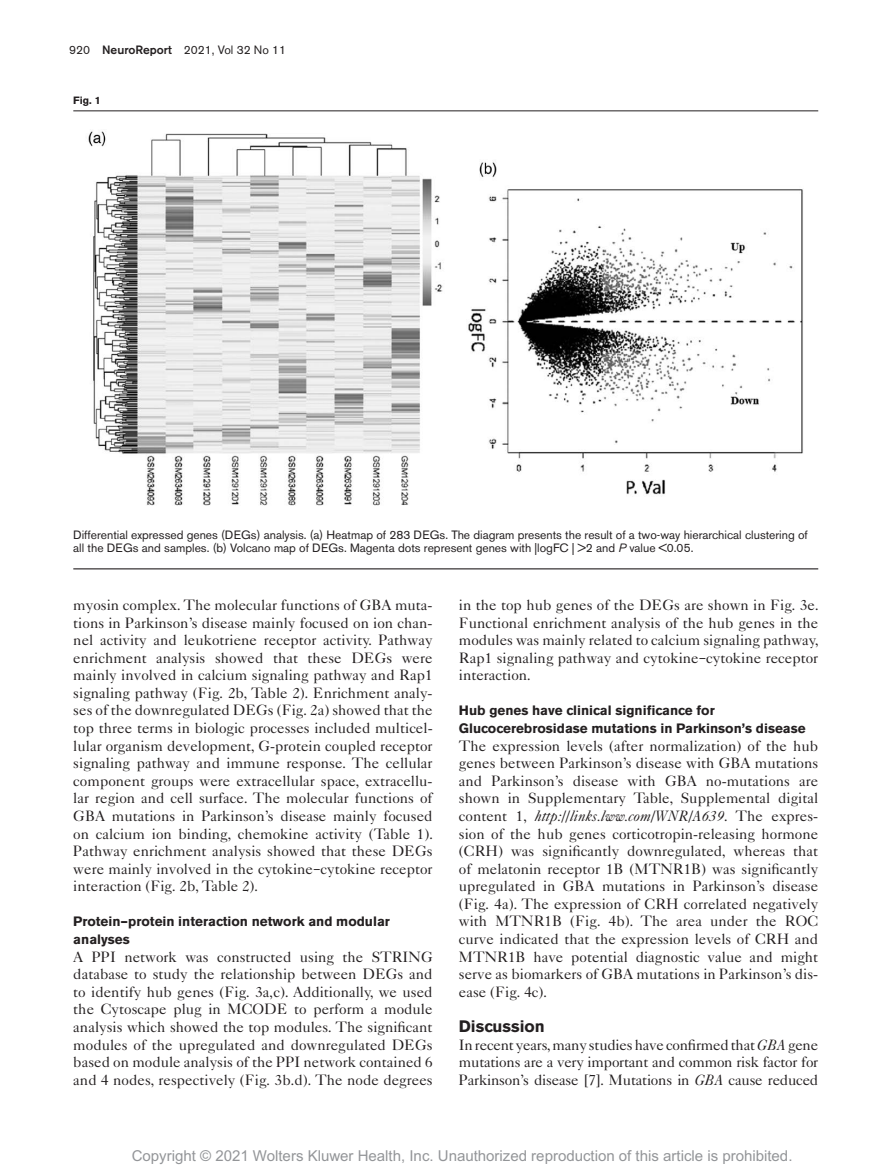
<style>
.page{position:relative;width:881px;height:1174px;background:#fff}
.page>*{position:absolute;margin:0;border:0;box-sizing:border-box;transform-origin:0 0}
.t1{font:700 16.5px "Akzidenz Grotesk BE";color:#231f20}
.t2{font:15px/17.5px "Caslon 540 LT Std";color:#231f20;text-align:justify}
.t3{font:15px "Arial MT Std";color:#939598}
.t4{font:700 13.5px/17.7px "Akzidenz Grotesk BE";color:#231f20}
.t5{font:12px/12.8px "Akzidenz Grotesk BE";color:#231f20}
.t6{font:700 10.5px "Akzidenz Grotesk BE";color:#231f20}
.s1{font-weight:500}
.s2{font-style:italic}
.s3{font-family:"Lucida Sans Unicode"}
</style>
<div class="page">
<img style="left:88px;top:131px;width:715px;height:375px">
<hr style="left:73px;top:111px;width:744px;height:1px;background:#231f20">
<hr style="left:73px;top:568px;width:744px;height:1px;background:#231f20">
<p class="t5" style="left:69px;top:43px;width:218px">920 <span class="s1">NeuroReport</span> 2021, Vol 32 No 11</p>
<p class="t6" style="left:73px;top:94px;width:29px">Fig. 1</p>
<p class="t5" style="left:73px;top:528px;width:735px">Differential expressed genes (DEGs) analysis. (a) Heatmap of 283 DEGs. The diagram presents the result of a two-way hierarchical clustering of all the DEGs and samples. (b) Volcano map of DEGs. Magenta dots represent genes with |logFC | &gt;2 and <span class="s2">P</span> value &lt;0.05.</p>
<p class="t2" style="left:73px;top:596px;width:361px">myosin complex. The molecular functions of GBA muta&shy;tions in Parkinson’s disease mainly focused on ion chan&shy;nel activity and leukotriene receptor activity. Pathway enrichment analysis showed that these DEGs were mainly involved in calcium signaling pathway and Rap1 signaling pathway (Fig. 2b, Table 2). Enrichment analy&shy;ses of the downregulated DEGs (Fig. 2a) showed that the top three terms in biologic processes included multicel&shy;lular organism development, G-protein coupled receptor signaling pathway and immune response. The cellular component groups were extracellular space, extracellu&shy;lar region and cell surface. The molecular functions of GBA mutations in Parkinson’s disease mainly focused on calcium ion binding, chemokine activity (Table 1).<br>Pathway enrichment analysis showed that these DEGs were mainly involved in the cytokine<span class="s3">–</span>cytokine receptor interaction (Fig. 2b, Table 2).</p>
<p class="t4" style="left:73px;top:913px;width:318px">Protein–protein interaction network and modular analyses</p>
<p class="t2" style="left:73px;top:947px;width:361px">A PPI network was constructed using the STRING database to study the relationship between DEGs and to identify hub genes (Fig. 3a,c). Additionally, we used the Cytoscape plug in MCODE to perform a module analysis which showed the top modules. The significant modules of the upregulated and downregulated DEGs based on module analysis of the PPI network contained 6 and 4 nodes, respectively (Fig. 3b.d). The node degrees</p>
<p class="t2" style="left:458px;top:596px;width:361px">in the top hub genes of the DEGs are shown in Fig. 3e.<br>Functional enrichment analysis of the hub genes in the modules was mainly related to calcium signaling pathway, Rap1 signaling pathway and cytokine<span class="s3">–</span>cytokine receptor interaction.</p>
<p class="t4" style="left:458px;top:702px;width:348px">Hub genes have clinical significance for<br>Glucocerebrosidase mutations in Parkinson’s disease</p>
<p class="t2" style="left:458px;top:736px;width:361px">The expression levels (after normalization) of the hub genes between Parkinson’s disease with GBA mutations and Parkinson’s disease with GBA no-mutations are shown in Supplementary Table, Supplemental digital content 1, <span class="s2">http://links.lww.com/WNR/A639</span>. The expres&shy;sion of the hub genes corticotropin-releasing hormone (CRH) was significantly downregulated, whereas that of melatonin receptor 1B (MTNR1B) was significantly upregulated in GBA mutations in Parkinson’s disease (Fig. 4a). The expression of CRH correlated negatively with MTNR1B (Fig. 4b). The area under the ROC curve indicated that the expression levels of CRH and MTNR1B have potential diagnostic value and might serve as biomarkers of GBA mutations in Parkinson’s dis&shy;ease (Fig. 4c).</p>
<p class="t1" style="left:458px;top:1017px;width:87px">Discussion</p>
<p class="t2" style="left:458px;top:1035px;width:361px">In recent years, many studies have confirmed that <span class="s2">GBA</span> gene mutations are a very important and common risk factor for Parkinson’s disease [7]. Mutations in <span class="s2">GBA</span> cause reduced</p>
<p class="t3" style="left:132px;top:1147px;width:662px">Copyright © 2021 Wolters Kluwer Health, Inc. Unauthorized reproduction of this article is prohibited.</p>
</div>
